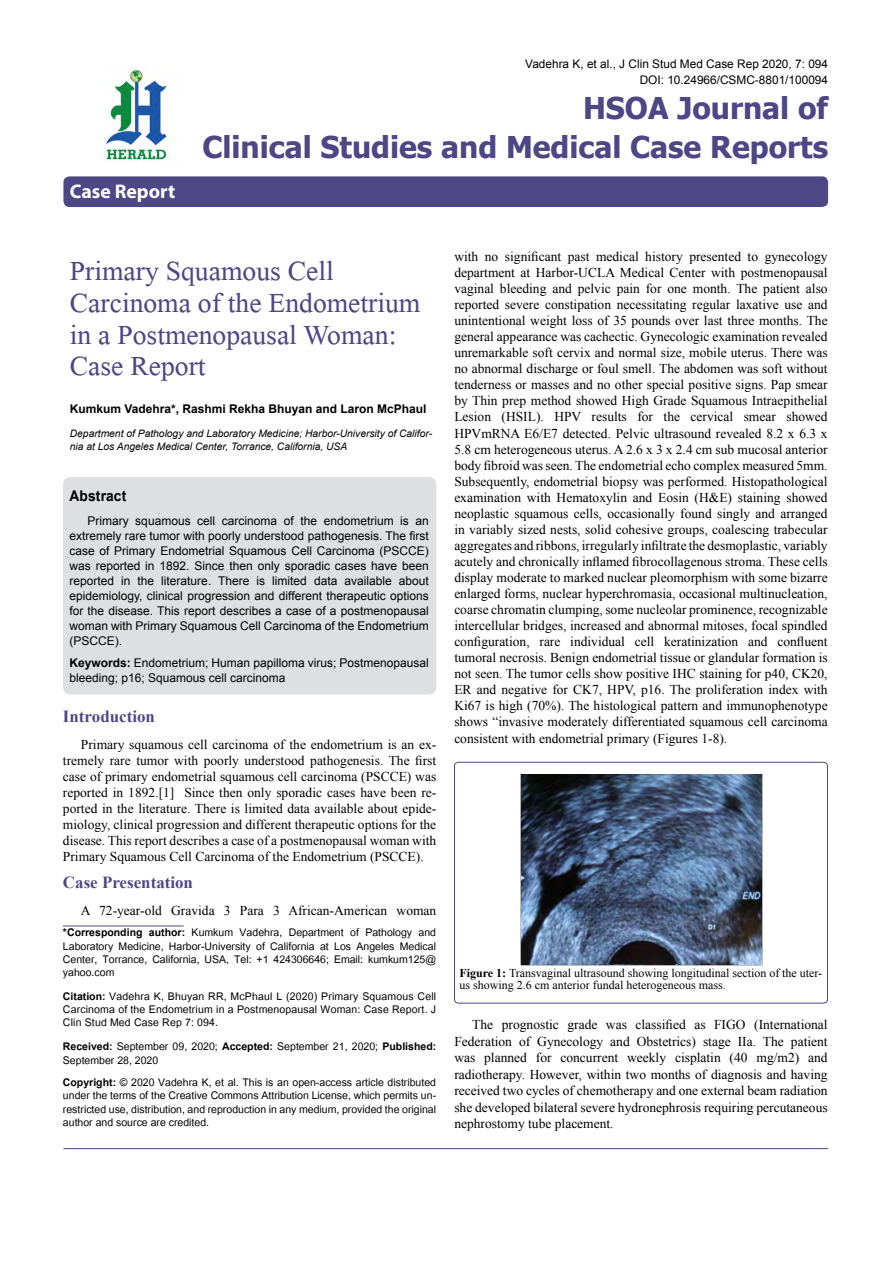
<style>
.page{position:relative;width:893px;height:1263px;background:#fff}
.page>*{position:absolute;margin:0;border:0;box-sizing:border-box;transform-origin:0 0}
.t1{font:41.25px/31.5px "Microsoft Himalaya";color:#4d4785}
.t2{font:700 30px/39px "Tahoma";color:#4d4785;text-align:right}
.t3{font:700 19.8px "Myriad Hebrew";color:#fff}
.t4{font:700 16.95px "Times New Roman";color:#4d4785}
.t5{font:700 14.85px "Arial";letter-spacing:.015em;color:#000;scale:.93 1}
.t6{font:14.7px/13.2px "Utsaah";color:#000;text-align:justify}
.t7{font:13.5px/16px "Times New Roman";color:#000;text-align:justify}
.t8{font:12px/15px "Arial";color:#000;text-align:justify}
.t9{font:12px/12.8px "Times New Roman";color:#000}
.t10{font:700 12px "Arial";color:#000}
.t11{font:11.85px/16.5px "Arial";color:#000;text-align:right}
.t12{font:italic 10.2px/13.5px "Arial";color:#000}
.s1{font-weight:700}
</style>
<div class="page">
<div style="left:63px;top:176px;width:765px;height:31px;background:#4d4785;border-radius:6px"></div>
<hr style="left:63px;top:926px;width:121px;height:1px;background:#4d4785">
<img style="left:105px;top:70px;width:64px;height:92px">
<hr style="left:63px;top:1148px;width:765px;height:1px;background:#4d4785">
<div style="left:63px;top:477px;width:373px;height:217px;background:#dedfe0;border-radius:8px"></div>
<svg style="left:454px;top:762px;width:374px;height:241px"></svg>
<img style="left:521px;top:774px;width:241px;height:191px">
<h3 class="t3" style="left:70px;top:180px;width:107px">Case Report</h3>
<p class="t11" style="left:525px;top:56px;width:304px">Vadehra K, et al., J Clin Stud Med Case Rep 2020, 7: 094<br>DOI: 10.24966/CSMC-8801/100094</p>
<h2 class="t2" style="left:202px;top:86px;width:627px">HSOA Journal of<br>Clinical Studies and Medical Case Reports</h2>
<h1 class="t1" style="left:70px;top:250px;width:352px">Primary Squamous Cell<br>Carcinoma of the Endometrium in a Postmenopausal Woman:<br>Case Report</h1>
<p class="t10" style="left:70px;top:401px;width:358px">Kumkum Vadehra*, Rashmi Rekha Bhuyan and Laron McPhaul</p>
<p class="t12" style="left:70px;top:427px;width:364px">Department of Pathology and Laboratory Medicine; Harbor-University of Califor&shy;nia at Los Angeles Medical Center, Torrance, California, USA</p>
<p class="t5" style="left:69px;top:486px;width:63px">Abstract</p>
<p class="t8" style="left:69px;top:513px;width:361px;text-indent:18px">Primary squamous cell carcinoma of the endometrium is an extremely rare tumor with poorly understood pathogenesis. The first case of Primary Endometrial Squamous Cell Carcinoma (PSCCE) was reported in 1892. Since then only sporadic cases have been reported in the literature. There is limited data available about epidemiology, clinical progression and different therapeutic options for the disease. This report describes a case of a postmenopausal woman with Primary Squamous Cell Carcinoma of the Endometrium (PSCCE).</p>
<p class="t8" style="left:69px;top:656px;width:361px"><span class="s1">Keywords:</span> Endometrium; Human papilloma virus; Postmenopausal bleeding; p16; Squamous cell carcinoma</p>
<p class="t4" style="left:63px;top:705px;width:93px">Introduction</p>
<p class="t7" style="left:63px;top:736px;width:375px;text-indent:18px">Primary squamous cell carcinoma of the endometrium is an ex&shy;tremely rare tumor with poorly understood pathogenesis. The first case of primary endometrial squamous cell carcinoma (PSCCE) was reported in 1892.[1] Since then only sporadic cases have been re&shy;ported in the literature. There is limited data available about epide&shy;miology, clinical progression and different therapeutic options for the disease. This report describes a case of a postmenopausal woman with Primary Squamous Cell Carcinoma of the Endometrium (PSCCE).</p>
<p class="t4" style="left:63px;top:871px;width:132px">Case Presentation</p>
<p class="t7" style="left:81px;top:903px;width:357px">A 72-year-old Gravida 3 Para 3 African-American woman</p>
<p class="t6" style="left:63px;top:927px;width:375px"><span class="s1">*Corresponding author:</span> Kumkum Vadehra, Department of Pathology and Laboratory Medicine, Harbor-University of California at Los Angeles Medical Center, Torrance, California, USA, Tel: +1 424306646; Email: kumkum125@ yahoo.com</p>
<p class="t6" style="left:63px;top:991px;width:375px"><span class="s1">Citation:</span> Vadehra K, Bhuyan RR, McPhaul L (2020) Primary Squamous Cell Carcinoma of the Endometrium in a Postmenopausal Woman: Case Report. J Clin Stud Med Case Rep 7: 094.</p>
<p class="t6" style="left:63px;top:1041px;width:375px"><span class="s1">Received:</span> September 09, 2020; <span class="s1">Accepted:</span> September 21, 2020; <span class="s1">Published:<br></span>September 28, 2020</p>
<p class="t6" style="left:63px;top:1077px;width:375px"><span class="s1">Copyright:</span> © 2020 Vadehra K, et al. This is an open-access article distributed under the terms of the Creative Commons Attribution License, which permits un&shy;restricted use, distribution, and reproduction in any medium, provided the original author and source are credited.</p>
<p class="t7" style="left:454px;top:248px;width:375px">with no significant past medical history presented to gynecology department at Harbor-UCLA Medical Center with postmenopausal vaginal bleeding and pelvic pain for one month. The patient also reported severe constipation necessitating regular laxative use and unintentional weight loss of 35 pounds over last three months. The general appearance was cachectic. Gynecologic examination revealed unremarkable soft cervix and normal size, mobile uterus. There was no abnormal discharge or foul smell. The abdomen was soft without tenderness or masses and no other special positive signs. Pap smear by Thin prep method showed High Grade Squamous Intraepithelial Lesion (HSIL). HPV results for the cervical smear showed HPVmRNA E6/E7 detected. Pelvic ultrasound revealed 8.2 x 6.3 x 5.8 cm heterogeneous uterus. A 2.6 x 3 x 2.4 cm sub mucosal anterior body fibroid was seen. The endometrial echo complex measured 5mm.<br>Subsequently, endometrial biopsy was performed. Histopathological examination with Hematoxylin and Eosin (H&amp;E) staining showed neoplastic squamous cells, occasionally found singly and arranged in variably sized nests, solid cohesive groups, coalescing trabecular aggregates and ribbons, irregularly infiltrate the desmoplastic, variably acutely and chronically inflamed fibrocollagenous stroma. These cells display moderate to marked nuclear pleomorphism with some bizarre enlarged forms, nuclear hyperchromasia, occasional multinucleation, coarse chromatin clumping, some nucleolar prominence, recognizable intercellular bridges, increased and abnormal mitoses, focal spindled configuration, rare individual cell keratinization and confluent tumoral necrosis. Benign endometrial tissue or glandular formation is not seen. The tumor cells show positive IHC staining for p40, CK20, ER and negative for CK7, HPV, p16. The proliferation index with Ki67 is high (70%). The histological pattern and immunophenotype shows “invasive moderately differentiated squamous cell carcinoma consistent with endometrial primary (Figures 1-8).</p>
<p class="t9" style="left:459px;top:966px;width:364px"><span class="s1">Figure 1:</span> Transvaginal ultrasound showing longitudinal section of the uter&shy;us showing 2.6 cm anterior fundal heterogeneous mass.</p>
<p class="t7" style="left:454px;top:1016px;width:375px;line-height:16.5px;text-indent:18px">The prognostic grade was classified as FIGO (International Federation of Gynecology and Obstetrics) stage IIa. The patient was planned for concurrent weekly cisplatin (40 mg/m2) and radiotherapy. However, within two months of diagnosis and having received two cycles of chemotherapy and one external beam radiation she developed bilateral severe hydronephrosis requiring percutaneous nephrostomy tube placement.</p>
</div>
